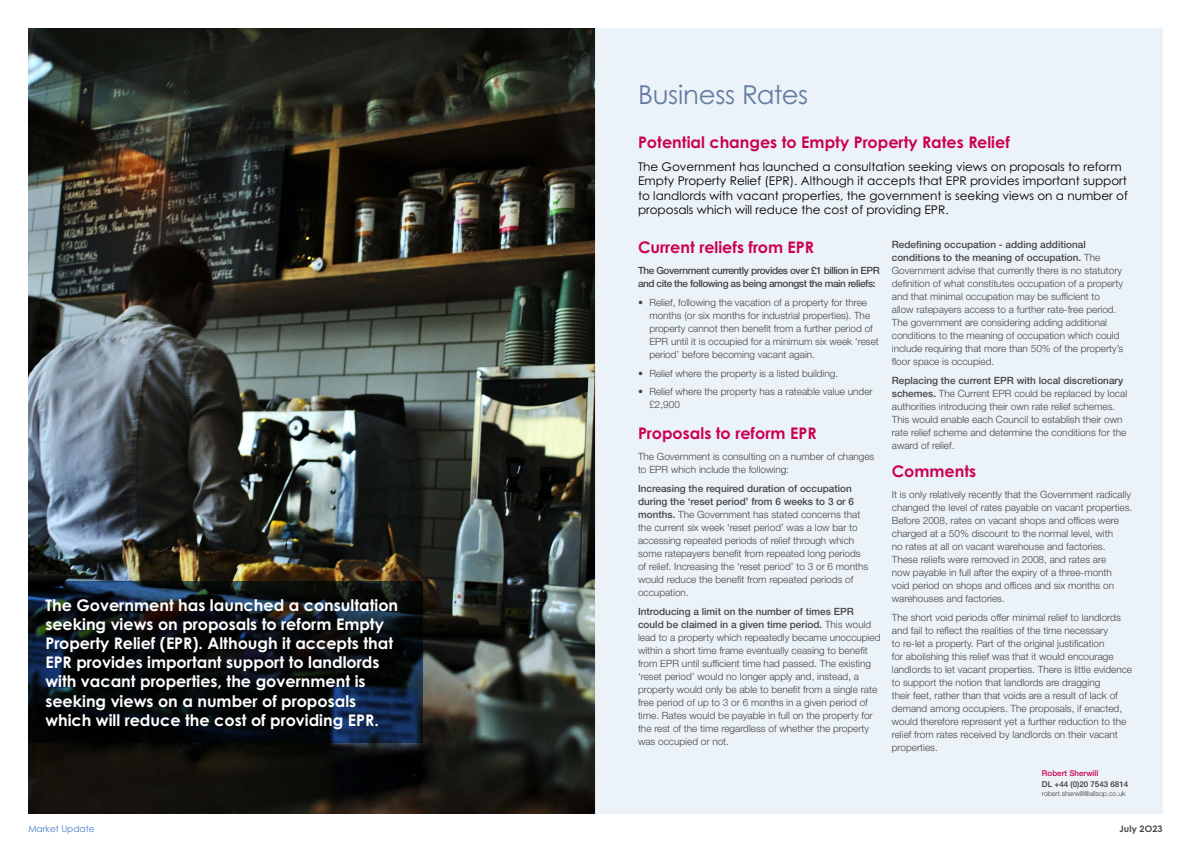
<style>
.page{position:relative;width:1191px;height:842px;background:#fff}
.page>*{position:absolute;margin:0;border:0;box-sizing:border-box;transform-origin:0 0}
.t1{font:26px "Century Gothic Pro";letter-spacing:-.01em;color:#657ca2}
.t2{font:700 16px/19.2px "Century Gothic Pro";color:#fff}
.t3{font:700 16px "Century Gothic Pro";color:#ca0056}
.t4{font:12px/14.4px "Century Gothic Pro";color:#000}
.t5{font:300 10px/13px "Helvetica Neue LT Std";color:#454545}
.t6{font:500 10px/13px "Helvetica Neue LT Std";letter-spacing:-.04em;color:#454545}
.t7{font:9px "Century Gothic Pro";color:#457cc4}
.t8{font:700 9px "Century Gothic Pro";letter-spacing:.015em;color:#454545}
.t9{font:500 8px "Helvetica Neue LT Std";color:#3a3939}
.t10{font:500 8px "Helvetica Neue LT Std";color:#ca0056}
.t11{font:300 7px "Helvetica Neue LT Std";color:#3a3939}
.s1{font-weight:500}
</style>
<div class="page">
<img style="left:28px;top:28px;width:567px;height:786px">
<svg style="left:28px;top:582px;width:394px;height:161px;background:#0a1118"></svg>
<div style="left:595px;top:28px;width:567px;height:786px;background:#ecf3f8"></div>
<p class="t2" style="left:45px;top:595px;width:354px">The Government has launched a consultation seeking views on proposals to reform Empty Property Relief (EPR). Although it accepts that EPR provides important support to landlords with vacant properties, the government is seeking views on a number of proposals which will reduce the cost of providing EPR.</p>
<h1 class="t1" style="left:638px;top:79px;width:172px">Business Rates</h1>
<h2 class="t3" style="left:638px;top:132px;width:373px">Potential changes to Empty Property Rates Relief</h2>
<p class="t4" style="left:638px;top:159px;width:491px">The Government has launched a consultation seeking views on proposals to reform Empty Property Relief (EPR). Although it accepts that EPR provides important support to landlords with vacant properties, the government is seeking views on a number of proposals which will reduce the cost of providing EPR.</p>
<h2 class="t3" style="left:638px;top:237px;width:178px">Current reliefs from EPR</h2>
<p class="t6" style="left:638px;top:264px;width:243px">The Government currently provides over £1 billion in EPR and cite the following as being amongst the main reliefs:</p>
<p class="t5" style="left:649px;top:296px;width:231px;text-indent:-11px">• Relief, following the vacation of a property for three months (or six months for industrial properties). The property cannot then benefit from a further period of EPR until it is occupied for a minimum six week ‘reset period’ before becoming vacant again.</p>
<p class="t5" style="left:638px;top:366px;width:202px">• Relief where the property is a listed building.</p>
<p class="t5" style="left:649px;top:385px;width:225px;text-indent:-11px">• Relief where the property has a rateable value under £2,900</p>
<h2 class="t3" style="left:638px;top:423px;width:180px">Proposals to reform EPR</h2>
<p class="t5" style="left:638px;top:450px;width:238px">The Government is consulting on a number of changes to EPR which include the following:</p>
<p class="t5" style="left:638px;top:482px;width:232px"><span class="s1">Increasing the required duration of occupation during the ‘reset period’ from 6 weeks to 3 or 6 months.</span> The Government has stated concerns that the current six week ‘reset period’ was a low bar to accessing repeated periods of relief through which some ratepayers benefit from repeated long periods of relief. Increasing the ‘reset period’ to 3 or 6 months would reduce the benefit from repeated periods of occupation.</p>
<p class="t5" style="left:638px;top:604px;width:244px"><span class="s1">Introducing a limit on the number of times EPR could be claimed in a given time period.</span> This would lead to a property which repeatedly became unoccupied within a short time frame eventually ceasing to benefit from EPR until sufficient time had passed. The existing ‘reset period’ would no longer apply and, instead, a property would only be able to benefit from a single rate free period of up to 3 or 6 months in a given period of time. Rates would be payable in full on the property for the rest of the time regardless of whether the property was occupied or not.</p>
<p class="t5" style="left:891px;top:238px;width:233px"><span class="s1">Redefining occupation - adding additional conditions to the meaning of occupation.</span> The Government advise that currently there is no statutory definition of what constitutes occupation of a property and that minimal occupation may be sufficient to allow ratepayers access to a further rate-free period.<br>The government are considering adding additional conditions to the meaning of occupation which could include requiring that more than 50% of the property’s floor space is occupied.</p>
<p class="t5" style="left:891px;top:373px;width:237px"><span class="s1">Replacing the current EPR with local discretionary schemes.</span> The Current EPR could be replaced by local authorities introducing their own rate relief schemes.<br>This would enable each Council to establish their own rate relief scheme and determine the conditions for the award of relief.</p>
<h2 class="t3" style="left:891px;top:461px;width:86px">Comments</h2>
<p class="t5" style="left:891px;top:488px;width:242px">It is only relatively recently that the Government radically changed the level of rates payable on vacant properties.<br>Before 2008, rates on vacant shops and offices were charged at a 50% discount to the normal level, with<br>no rates at all on vacant warehouse and factories.<br>These reliefs were removed in 2008, and rates are<br>now payable in full after the expiry of a three-month<br>void period on shops and offices and six months on warehouses and factories.</p>
<p class="t5" style="left:891px;top:610px;width:242px">The short void periods offer minimal relief to landlords and fail to reflect the realities of the time necessary<br>to re-let a property. Part of the original justification<br>for abolishing this relief was that it would encourage landlords to let vacant properties. There is little evidence to support the notion that landlords are dragging<br>their feet, rather than that voids are a result of lack of demand among occupiers. The proposals, if enacted, would therefore represent yet a further reduction to the relief from rates received by landlords on their vacant properties.</p>
<p class="t10" style="left:1042px;top:768px;width:58px">Robert Sherwill</p>
<p class="t9" style="left:1042px;top:779px;width:88px">DL +44 (0)20 7543 6814</p>
<p class="t11" style="left:1042px;top:789px;width:85px">robert.sherwill@allsop.co.uk</p>
<p class="t7" style="left:28px;top:823px;width:68px">Market Update</p>
<p class="t8" style="left:1119px;top:823px;width:45px">July 2O23</p>
</div>
